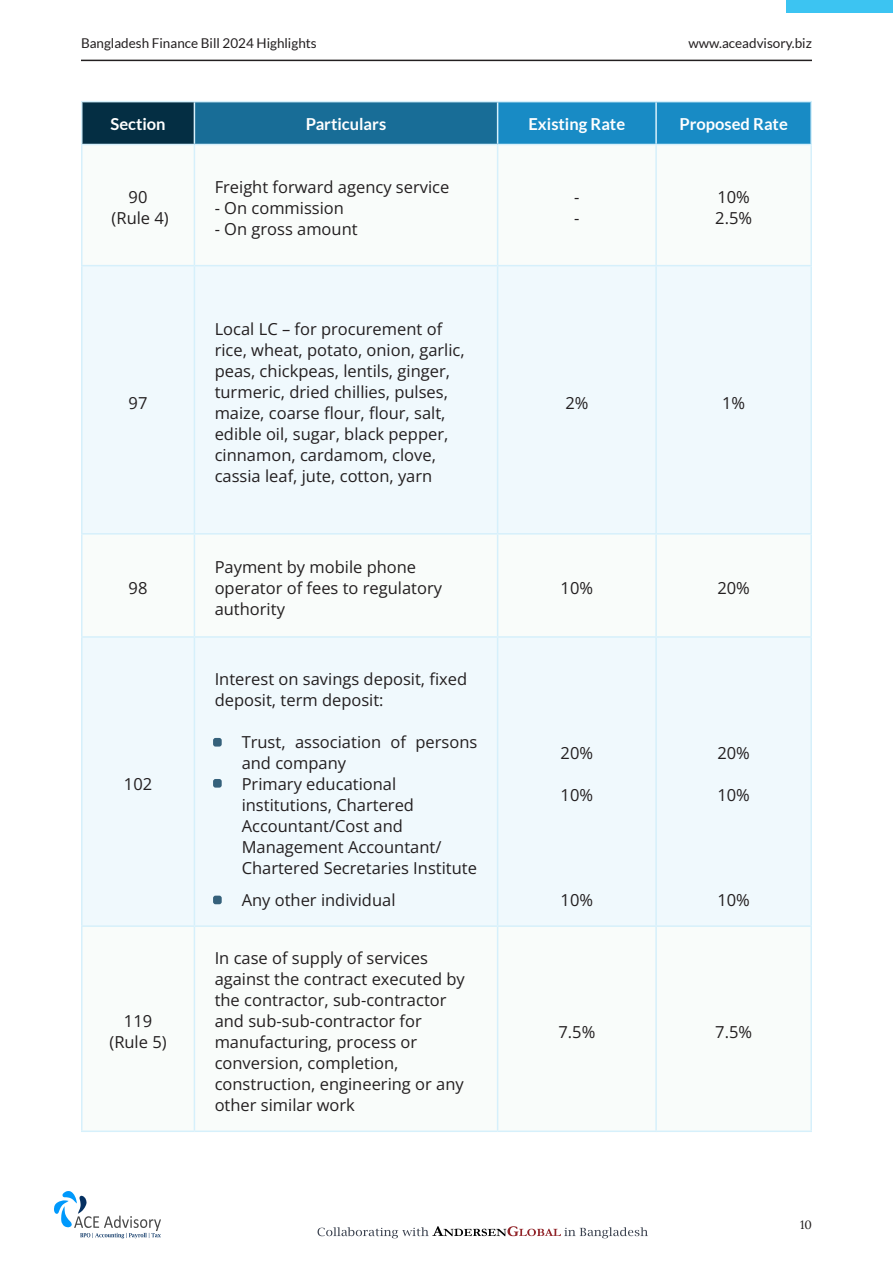
<style>
.page{position:relative;width:893px;height:1263px;background:#fff}
.page>*{position:absolute;margin:0;border:0;box-sizing:border-box;transform-origin:0 0}
.t1{font:16.5px/21px "Open Sans";color:#231f20}
.New_table_heading{font:700 16.5px "Lato";color:#fff}
.t2{font:13.5px "Lato";color:#231f20}
.t3{font:12px "Lora";color:#231f20}
</style>
<div class="page">
<hr style="left:81px;top:60px;width:731px;height:1px;background:#231f20">
<svg style="left:54px;top:1191px;width:107px;height:47px"></svg>
<svg style="left:318px;top:1226px;width:330px;height:12px"></svg>
<div style="left:82px;top:102px;width:112px;height:42px;background:#042e43"></div>
<div style="left:194px;top:102px;width:304px;height:42px;background:#186d97"></div>
<div style="left:498px;top:102px;width:312px;height:42px;background:#188bc5"></div>
<svg style="left:82px;top:145px;width:728px;height:120px"></svg>
<div style="left:82px;top:266px;width:728px;height:659px;background:#f0f9fd"></div>
<svg style="left:82px;top:535px;width:728px;height:101px"></svg>
<svg style="left:82px;top:927px;width:417px;height:203px"></svg>
<hr style="left:81px;top:101px;width:113px;height:1px;background:#d6f0fb">
<hr style="left:81px;top:102px;width:1px;height:42px;background:#d6f0fb">
<hr style="left:194px;top:101px;width:304px;height:1px;background:#d6f0fb">
<hr style="left:194px;top:102px;width:1px;height:42px;background:#d6f0fb">
<hr style="left:81px;top:144px;width:113px;height:1px;background:#d6f0fb">
<hr style="left:194px;top:144px;width:304px;height:1px;background:#d6f0fb">
<hr style="left:498px;top:101px;width:158px;height:1px;background:#d6f0fb">
<hr style="left:497px;top:102px;width:1px;height:42px;background:#d6f0fb">
<hr style="left:498px;top:144px;width:158px;height:1px;background:#d6f0fb">
<hr style="left:656px;top:101px;width:156px;height:1px;background:#d6f0fb">
<hr style="left:655px;top:102px;width:2px;height:42px;background:#d6f0fb">
<hr style="left:810px;top:102px;width:2px;height:42px;background:#d6f0fb">
<hr style="left:656px;top:144px;width:156px;height:1px;background:#d6f0fb">
<hr style="left:655px;top:145px;width:2px;height:120px;background:#d6f0fb">
<hr style="left:810px;top:145px;width:2px;height:120px;background:#d6f0fb">
<hr style="left:655px;top:266px;width:2px;height:267px;background:#d6f0fb">
<hr style="left:810px;top:266px;width:2px;height:267px;background:#d6f0fb">
<hr style="left:655px;top:535px;width:2px;height:101px;background:#d6f0fb">
<hr style="left:810px;top:535px;width:2px;height:101px;background:#d6f0fb">
<hr style="left:655px;top:638px;width:2px;height:287px;background:#d6f0fb">
<hr style="left:810px;top:638px;width:2px;height:287px;background:#d6f0fb">
<hr style="left:655px;top:927px;width:2px;height:203px;background:#d6f0fb">
<hr style="left:810px;top:927px;width:2px;height:203px;background:#d6f0fb">
<hr style="left:497px;top:145px;width:1px;height:120px;background:#d6f0fb">
<hr style="left:497px;top:266px;width:1px;height:267px;background:#d6f0fb">
<hr style="left:497px;top:535px;width:1px;height:101px;background:#d6f0fb">
<hr style="left:497px;top:638px;width:1px;height:287px;background:#d6f0fb">
<hr style="left:497px;top:927px;width:1px;height:203px;background:#d6f0fb">
<hr style="left:81px;top:145px;width:1px;height:120px;background:#d6f0fb">
<hr style="left:194px;top:145px;width:1px;height:120px;background:#d6f0fb">
<hr style="left:81px;top:265px;width:113px;height:1px;background:#d6f0fb">
<hr style="left:81px;top:266px;width:1px;height:267px;background:#d6f0fb">
<hr style="left:194px;top:266px;width:1px;height:267px;background:#d6f0fb">
<hr style="left:81px;top:533px;width:113px;height:2px;background:#d6f0fb">
<hr style="left:81px;top:535px;width:1px;height:101px;background:#d6f0fb">
<hr style="left:194px;top:535px;width:1px;height:101px;background:#d6f0fb">
<hr style="left:81px;top:636px;width:113px;height:2px;background:#d6f0fb">
<hr style="left:81px;top:638px;width:1px;height:287px;background:#d6f0fb">
<hr style="left:194px;top:638px;width:1px;height:287px;background:#d6f0fb">
<hr style="left:81px;top:925px;width:113px;height:2px;background:#d6f0fb">
<hr style="left:81px;top:927px;width:1px;height:203px;background:#d6f0fb">
<hr style="left:194px;top:927px;width:1px;height:203px;background:#d6f0fb">
<hr style="left:81px;top:1130px;width:113px;height:2px;background:#d6f0fb">
<hr style="left:194px;top:265px;width:304px;height:1px;background:#d6f0fb">
<hr style="left:498px;top:265px;width:158px;height:1px;background:#d6f0fb">
<hr style="left:194px;top:533px;width:304px;height:2px;background:#d6f0fb">
<hr style="left:498px;top:533px;width:158px;height:2px;background:#d6f0fb">
<hr style="left:194px;top:636px;width:304px;height:2px;background:#d6f0fb">
<hr style="left:498px;top:636px;width:158px;height:2px;background:#d6f0fb">
<hr style="left:194px;top:925px;width:304px;height:2px;background:#d6f0fb">
<hr style="left:498px;top:925px;width:158px;height:2px;background:#d6f0fb">
<hr style="left:194px;top:1130px;width:304px;height:2px;background:#d6f0fb">
<hr style="left:498px;top:1130px;width:158px;height:2px;background:#d6f0fb">
<hr style="left:656px;top:265px;width:156px;height:1px;background:#d6f0fb">
<hr style="left:656px;top:533px;width:156px;height:2px;background:#d6f0fb">
<hr style="left:656px;top:636px;width:156px;height:2px;background:#d6f0fb">
<hr style="left:656px;top:925px;width:156px;height:2px;background:#d6f0fb">
<hr style="left:656px;top:1130px;width:156px;height:2px;background:#d6f0fb">
<div style="left:213px;top:738px;width:9px;height:8px;background:#35617b;border-radius:2px"></div>
<div style="left:213px;top:779px;width:9px;height:9px;background:#35617b;border-radius:2px"></div>
<div style="left:213px;top:896px;width:9px;height:8px;background:#35617b;border-radius:2px"></div>
<div style="left:787px;top:0;width:106px;height:13px;background:#3cc4f2"></div>
<p class="t2" style="left:81px;top:36px;width:237px">Bangladesh Finance Bill 2024 Highlights</p>
<p class="t2" style="left:689px;top:36px;width:125px">www.aceadvisory.biz</p>
<p class="New_table_heading" style="left:110px;top:114px;width:57px">Section</p>
<p class="New_table_heading" style="left:306px;top:114px;width:82px">Particulars</p>
<p class="New_table_heading" style="left:528px;top:114px;width:98px">Existing Rate</p>
<p class="New_table_heading" style="left:679px;top:114px;width:110px">Proposed Rate</p>
<p class="t1" style="left:129px;top:186px;width:20px">90</p>
<p class="t1" style="left:112px;top:207px;width:59px">(Rule 4)</p>
<p class="t1" style="left:129px;top:392px;width:20px">97</p>
<p class="t1" style="left:129px;top:577px;width:20px">98</p>
<p class="t1" style="left:124px;top:773px;width:30px">102</p>
<p class="t1" style="left:124px;top:1010px;width:30px">119</p>
<p class="t1" style="left:109px;top:1031px;width:59px">(Rule 5)</p>
<p class="t1" style="left:215px;top:176px;width:236px">Freight forward agency service</p>
<p class="t1" style="left:215px;top:197px;width:131px">- On commission</p>
<p class="t1" style="left:215px;top:218px;width:145px">- On gross amount</p>
<p class="t1" style="left:215px;top:318px;width:252px">Local LC – for procurement of rice, wheat, potato, onion, garlic, peas, chickpeas, lentils, ginger, turmeric, dried chillies, pulses, maize, coarse flour, flour, salt, edible oil, sugar, black pepper, cinnamon, cardamom, clove, cassia leaf, jute, cotton, yarn</p>
<p class="t1" style="left:215px;top:556px;width:229px">Payment by mobile phone operator of fees to regulatory authority</p>
<p class="t1" style="left:215px;top:668px;width:254px">Interest on savings deposit, fixed deposit, term deposit:</p>
<p class="t1" style="left:242px;top:731px;width:237px;text-indent:-27px">• Trust, association of persons and company</p>
<p class="t1" style="left:242px;top:773px;width:237px;text-indent:-27px">• Primary educational institutions, Chartered<br>Accountant/Cost and<br>Management Accountant/<br>Chartered Secretaries Institute</p>
<p class="t1" style="left:215px;top:889px;width:182px">• Any other individual</p>
<p class="t1" style="left:215px;top:947px;width:252px">In case of supply of services against the contract executed by the contractor, sub-contractor and sub-sub-contractor for manufacturing, process or conversion, completion, construction, engineering or any other similar work</p>
<p class="t1" style="left:574px;top:186px;width:7px">-</p>
<p class="t1" style="left:574px;top:207px;width:7px">-</p>
<p class="t1" style="left:717px;top:186px;width:34px">10%</p>
<p class="t1" style="left:715px;top:207px;width:38px">2.5%</p>
<p class="t1" style="left:565px;top:392px;width:25px">2%</p>
<p class="t1" style="left:722px;top:392px;width:25px">1%</p>
<p class="t1" style="left:561px;top:577px;width:34px">10%</p>
<p class="t1" style="left:717px;top:577px;width:34px">20%</p>
<p class="t1" style="left:561px;top:742px;width:34px">20%</p>
<p class="t1" style="left:561px;top:784px;width:34px">10%</p>
<p class="t1" style="left:561px;top:889px;width:34px">10%</p>
<p class="t1" style="left:717px;top:742px;width:34px">20%</p>
<p class="t1" style="left:717px;top:784px;width:34px">10%</p>
<p class="t1" style="left:717px;top:889px;width:34px">10%</p>
<p class="t1" style="left:558px;top:1021px;width:38px">7.5%</p>
<p class="t1" style="left:715px;top:1021px;width:38px">7.5%</p>
<p class="t3" style="left:800px;top:1216px;width:13px">10</p>
</div>
